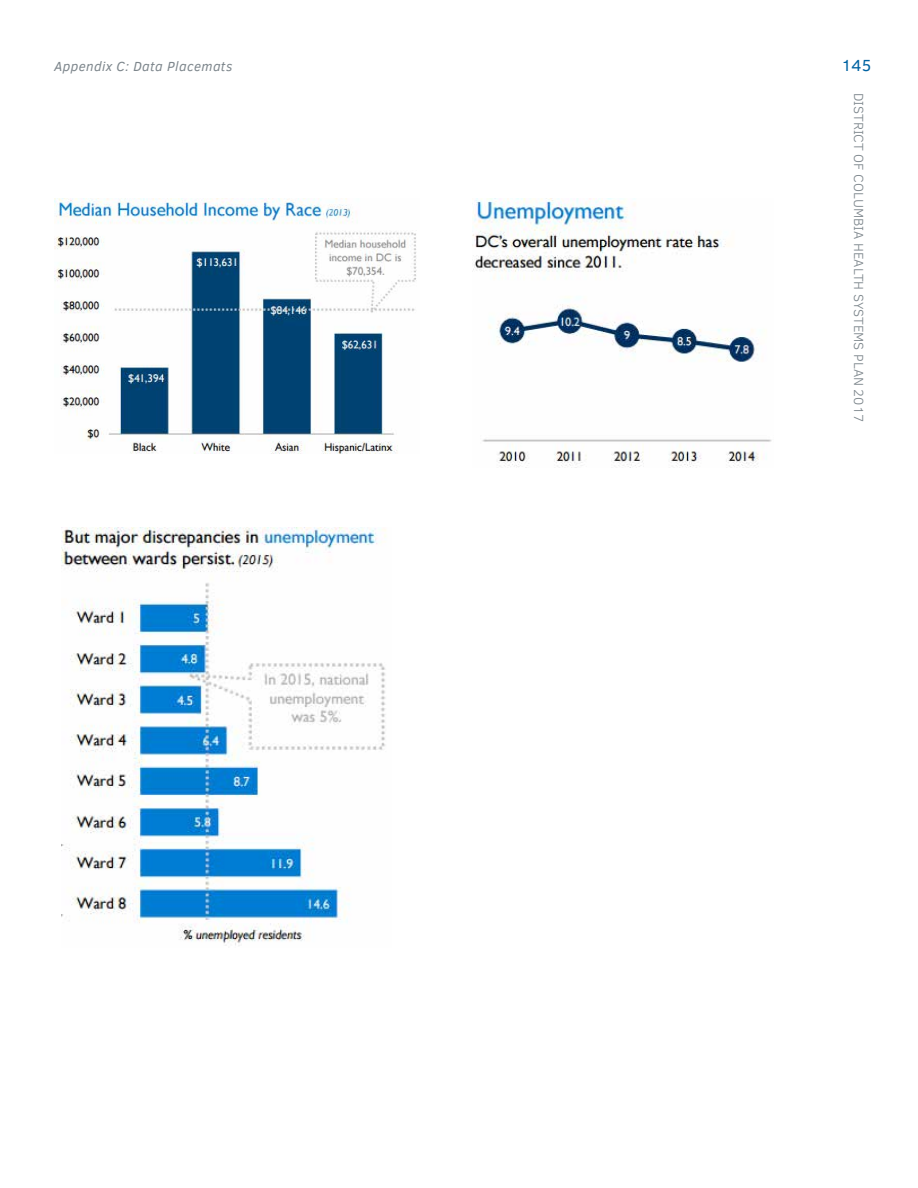
<style>
.page{position:relative;width:918px;height:1188px;background:#fff}
.page>*{position:absolute;margin:0;border:0;box-sizing:border-box;transform-origin:0 0}
.t1{font:16.5px "Clear Sans";color:#0063a2}
.t2{font:300 13.5px "Clear Sans";color:#7d868c}
.t3{font:italic 13.5px "Clear Sans";letter-spacing:.03em;color:#7d868c}
</style>
<div class="page">
<img style="left:54px;top:199px;width:363px;height:254px">
<img style="left:472px;top:199px;width:300px;height:269px">
<img style="left:62px;top:527px;width:324px;height:419px">
<p class="t3" style="left:54px;top:57px;width:180px">Appendix C: Data Placemats</p>
<p class="t1" style="left:841px;top:55px;width:31px">145</p>
<p class="t2" style="left:868px;top:93px;width:331px;rotate:90deg">DISTRICT OF COLUMBIA HEALTH SYSTEMS PLAN 2017</p>
</div>
